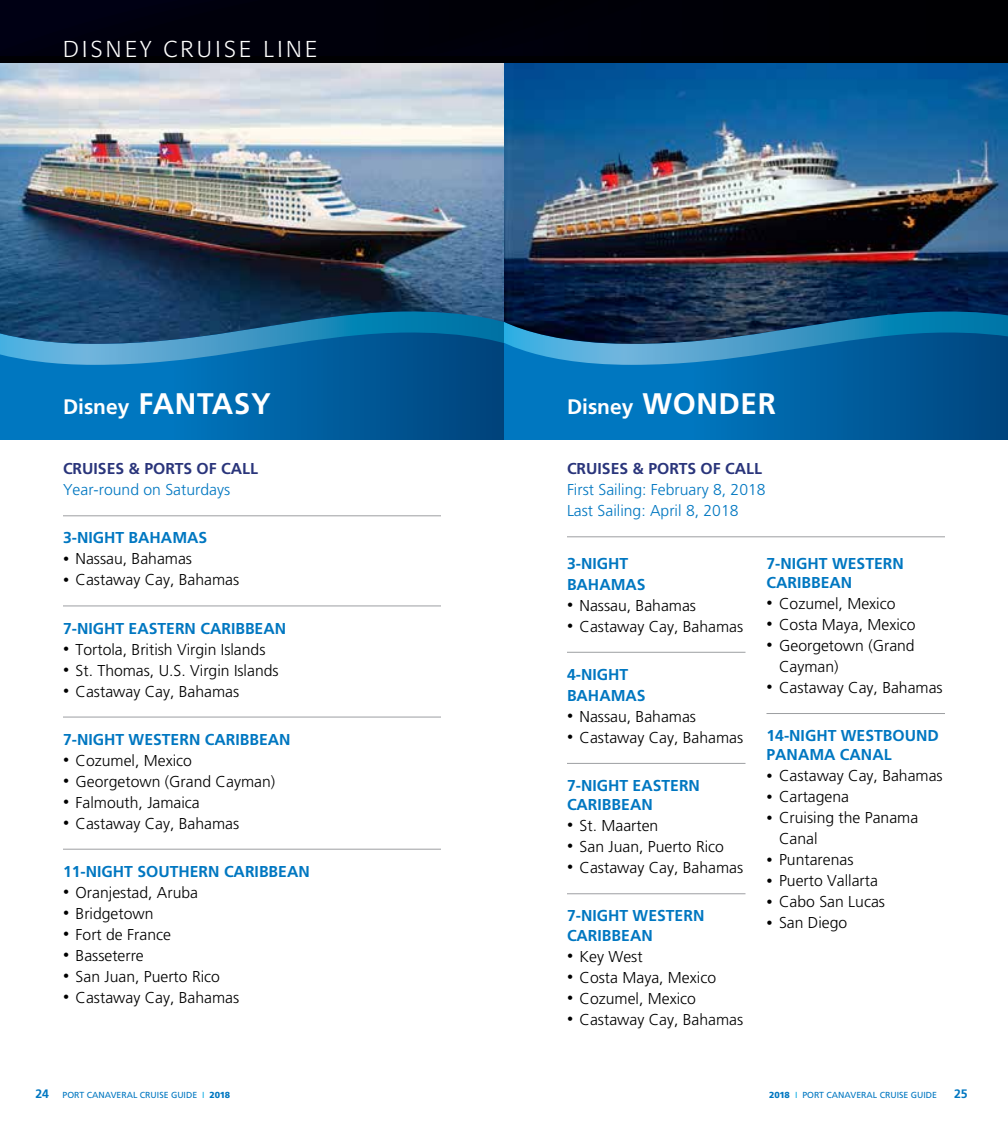
<style>
.page{position:relative;width:1008px;height:1134px;background:#fff}
.page>*{position:absolute;margin:0;border:0;box-sizing:border-box;transform-origin:0 0}
.t1{font:700 29.75px "Frutiger";letter-spacing:.02em;color:#fff}
.t2{font:300 22.75px "Formata BQ";letter-spacing:.15em;color:#fff}
.t3{font:700 21px "Frutiger";color:#fff}
.t4{font:300 15.75px/21px "Frutiger";color:#000}
.t5{font:700 15.75px/19.2px "Frutiger";color:#0077c1}
.t6{font:300 15.75px/21px "Frutiger";color:#0077c1}
.t7{font:700 15.75px "Frutiger";color:#2a357b}
.t8{font:700 12.25px "Frutiger";color:#0077c1}
.t9{font:8.75px "Frutiger";color:#0077c1}
.s1{font-size:21px}
.s2{font-size:29.75px}
.s3{font-size:12.25px}
.s4{font-weight:700;font-size:12.25px}
.s5{color:#10ade4}
.s6{font-weight:900}
</style>
<div class="page">
<div style="left:504px;top:296px;width:504px;height:144px;background:linear-gradient(to right,#0083cf,#004b86)"></div>
<svg style="left:504px;top:344px;width:504px;height:21px"></svg>
<img style="left:504px;top:63px;width:504px;height:281px">
<div style="left:0;top:296px;width:504px;height:144px;background:linear-gradient(to right,#0083d0,#004881)"></div>
<svg style="left:0;top:344px;width:504px;height:21px"></svg>
<img style="left:0;top:63px;width:504px;height:281px">
<svg style="left:0;top:0;width:79px;height:63px"></svg>
<div style="left:79px;top:0;width:929px;height:63px;background:#000008"></div>
<hr style="left:63px;top:515px;width:378px;height:1px;background:#9d9fa2">
<hr style="left:63px;top:606px;width:378px;height:1px;background:#9d9fa2">
<hr style="left:63px;top:717px;width:378px;height:1px;background:#9d9fa2">
<hr style="left:63px;top:849px;width:378px;height:1px;background:#9d9fa2">
<hr style="left:567px;top:536px;width:378px;height:1px;background:#9d9fa2">
<hr style="left:567px;top:652px;width:179px;height:1px;background:#9d9fa2">
<hr style="left:567px;top:763px;width:179px;height:1px;background:#9d9fa2">
<hr style="left:567px;top:893px;width:179px;height:1px;background:#9d9fa2">
<hr style="left:766px;top:713px;width:179px;height:1px;background:#9d9fa2">
<h2 class="t2" style="left:63px;top:35px;width:255px">DISNEY CRUISE LINE</h2>
<h1 class="t1" style="left:63px;top:386px;width:209px"><span class="s1">Disney</span> FANTASY</h1>
<h3 class="t3" style="left:567px;top:394px;width:210px">Disney <span class="s2">WONDER</span></h3>
<p class="t7" style="left:63px;top:460px;width:196px">CRUISES &amp; PORTS OF CALL</p>
<p class="t6" style="left:63px;top:479px;width:169px">Year-round on Saturdays</p>
<p class="t5" style="left:63px;top:528px;width:146px">3-NIGHT BAHAMAS</p>
<p class="t4" style="left:63px;top:548px;width:131px"><span class="s3">•</span> Nassau, Bahamas</p>
<p class="t4" style="left:63px;top:569px;width:178px"><span class="s3">•</span> Castaway Cay, Bahamas</p>
<p class="t5" style="left:63px;top:618px;width:225px">7-NIGHT EASTERN CARIBBEAN</p>
<p class="t4" style="left:63px;top:639px;width:204px"><span class="s3">•</span> Tortola, British Virgin Islands</p>
<p class="t4" style="left:63px;top:660px;width:217px"><span class="s3">•</span> St. Thomas, U.S. Virgin Islands</p>
<p class="t4" style="left:63px;top:681px;width:178px"><span class="s3">•</span> Castaway Cay, Bahamas</p>
<p class="t5" style="left:63px;top:729px;width:229px">7-NIGHT WESTERN CARIBBEAN</p>
<p class="t4" style="left:63px;top:750px;width:130px"><span class="s3">•</span> Cozumel, Mexico</p>
<p class="t4" style="left:63px;top:771px;width:214px"><span class="s3">•</span> Georgetown (Grand Cayman)</p>
<p class="t4" style="left:63px;top:792px;width:138px"><span class="s3">•</span> Falmouth, Jamaica</p>
<p class="t4" style="left:63px;top:813px;width:178px"><span class="s3">•</span> Castaway Cay, Bahamas</p>
<p class="t5" style="left:63px;top:862px;width:248px">11-NIGHT SOUTHERN CARIBBEAN</p>
<p class="t4" style="left:63px;top:882px;width:137px"><span class="s3">•</span> Oranjestad, Aruba</p>
<p class="t4" style="left:63px;top:903px;width:92px"><span class="s3">•</span> Bridgetown</p>
<p class="t4" style="left:63px;top:924px;width:109px"><span class="s3">•</span> Fort de France</p>
<p class="t4" style="left:63px;top:945px;width:82px"><span class="s3">•</span> Basseterre</p>
<p class="t4" style="left:63px;top:966px;width:159px"><span class="s3">•</span> San Juan, Puerto Rico</p>
<p class="t4" style="left:63px;top:987px;width:178px"><span class="s3">•</span> Castaway Cay, Bahamas</p>
<p class="t7" style="left:567px;top:460px;width:196px">CRUISES &amp; PORTS OF CALL</p>
<p class="t6" style="left:567px;top:479px;width:200px">First Sailing: February 8, 2018<br>Last Sailing: April 8, 2018</p>
<p class="t5" style="left:567px;top:553px;width:80px;line-height:21px">3-NIGHT<br>BAHAMAS</p>
<p class="t4" style="left:567px;top:595px;width:131px"><span class="s3">•</span> Nassau, Bahamas</p>
<p class="t4" style="left:567px;top:616px;width:178px"><span class="s3">•</span> Castaway Cay, Bahamas</p>
<p class="t5" style="left:567px;top:664px;width:80px;line-height:21px">4-NIGHT<br>BAHAMAS</p>
<p class="t4" style="left:567px;top:706px;width:131px"><span class="s3">•</span> Nassau, Bahamas</p>
<p class="t4" style="left:567px;top:727px;width:178px"><span class="s3">•</span> Castaway Cay, Bahamas</p>
<p class="t5" style="left:567px;top:776px;width:135px">7-NIGHT EASTERN<br>CARIBBEAN</p>
<p class="t4" style="left:567px;top:815px;width:93px"><span class="s3">•</span> St. Maarten</p>
<p class="t4" style="left:567px;top:836px;width:159px"><span class="s3">•</span> San Juan, Puerto Rico</p>
<p class="t4" style="left:567px;top:857px;width:178px"><span class="s3">•</span> Castaway Cay, Bahamas</p>
<p class="t5" style="left:567px;top:906px;width:139px">7-NIGHT WESTERN<br>CARIBBEAN</p>
<p class="t4" style="left:567px;top:946px;width:77px"><span class="s3">•</span> Key West</p>
<p class="t4" style="left:567px;top:967px;width:151px"><span class="s3">•</span> Costa Maya, Mexico</p>
<p class="t4" style="left:567px;top:988px;width:130px"><span class="s3">•</span> Cozumel, Mexico</p>
<p class="t4" style="left:567px;top:1009px;width:178px"><span class="s3">•</span> Castaway Cay, Bahamas</p>
<p class="t5" style="left:766px;top:553px;width:139px">7-NIGHT WESTERN<br>CARIBBEAN</p>
<p class="t4" style="left:766px;top:593px;width:130px"><span class="s3">•</span> Cozumel, Mexico</p>
<p class="t4" style="left:766px;top:614px;width:151px"><span class="s3">•</span> Costa Maya, Mexico</p>
<p class="t4" style="left:779px;top:635px;width:137px;text-indent:-13px"><span class="s3">•</span> Georgetown (Grand<br>Cayman)</p>
<p class="t4" style="left:766px;top:677px;width:178px"><span class="s3">•</span> Castaway Cay, Bahamas</p>
<p class="t5" style="left:766px;top:726px;width:174px">14-NIGHT WESTBOUND<br>PANAMA CANAL</p>
<p class="t4" style="left:766px;top:765px;width:178px"><span class="s3">•</span> Castaway Cay, Bahamas</p>
<p class="t4" style="left:766px;top:786px;width:84px"><span class="s3">•</span> Cartagena</p>
<p class="t4" style="left:779px;top:807px;width:141px;text-indent:-13px"><span class="s3">•</span> Cruising the Panama<br>Canal</p>
<p class="t4" style="left:766px;top:849px;width:88px"><span class="s3">•</span> Puntarenas</p>
<p class="t4" style="left:766px;top:870px;width:113px"><span class="s3">•</span> Puerto Vallarta</p>
<p class="t4" style="left:766px;top:891px;width:120px"><span class="s3">•</span> Cabo San Lucas</p>
<p class="t4" style="left:766px;top:912px;width:82px"><span class="s3">•</span> San Diego</p>
<p class="t9" style="left:35px;top:1090px;width:196px"><span class="s4">24</span> PORT CANAVERAL CRUISE GUIDE <span class="s5">I</span> <span class="s6">2018</span></p>
<p class="t9" style="left:769px;top:1090px;width:169px"><span class="s6">2018</span> <span class="s5">I</span> PORT CANAVERAL CRUISE GUIDE</p>
<p class="t8" style="left:954px;top:1087px;width:15px">25</p>
</div>
